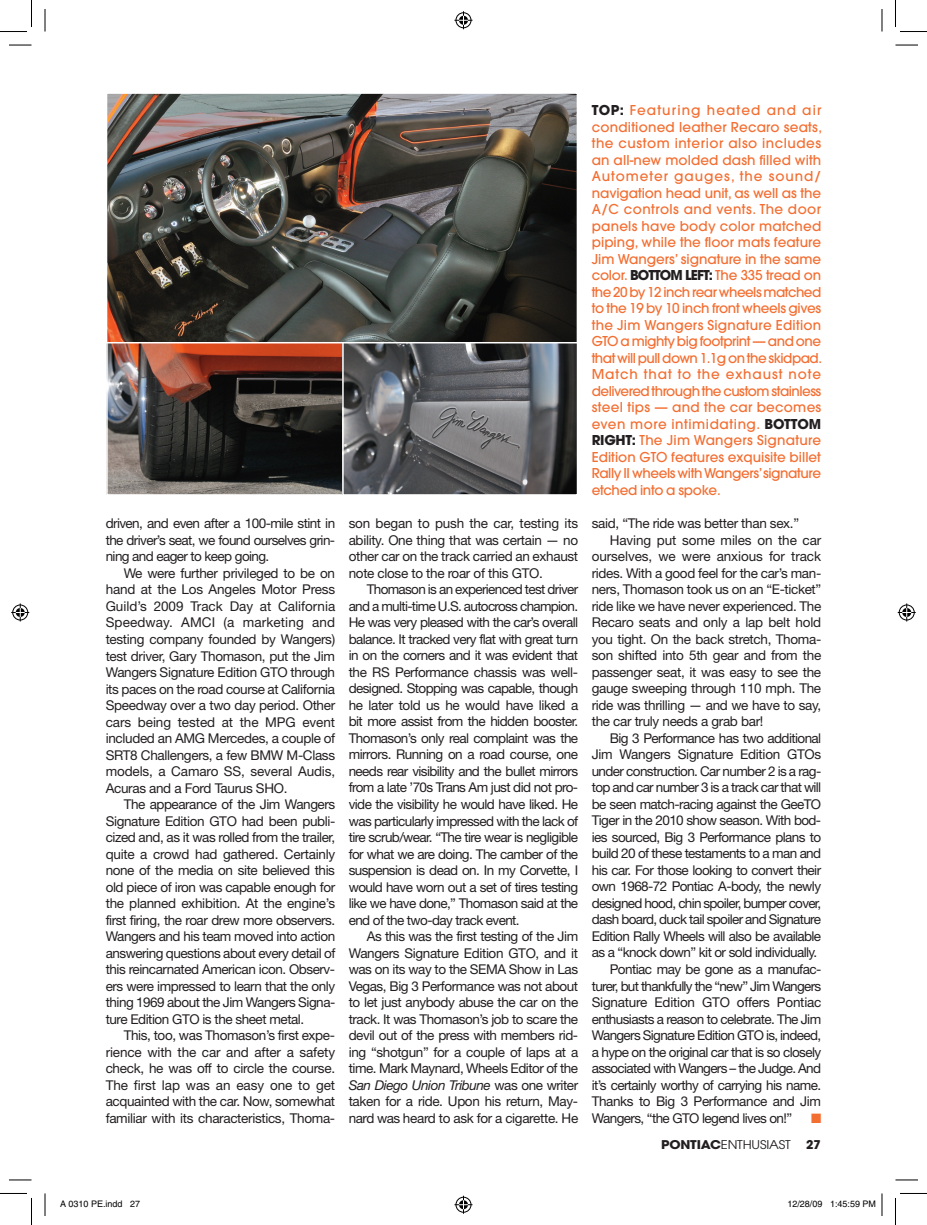
<style>
.page{position:relative;width:927px;height:1225px;background:#fff}
.page>*{position:absolute;margin:0;border:0;box-sizing:border-box;transform-origin:0 0}
.t1{font:13.5px/16.5px "Helvetica Neue";letter-spacing:-.045em;color:#231f20;text-align:justify}
.t2{font:500 13.5px/16.5px "Avant Garde";letter-spacing:-.03em;color:#f36e31;text-align:justify}
.t3{font:13.5px "Helvetica Neue";letter-spacing:-.025em;color:#231f20}
.t4{font:13.5px "Helvetica Neue";letter-spacing:-.015em;color:#231f20}
.t5{font:13.5px "Helvetica Neue";letter-spacing:-.02em;color:#231f20}
.t6{font:13.5px "Helvetica Neue";letter-spacing:-.005em;color:#231f20}
.t7{font:13.5px "Helvetica Neue";letter-spacing:-.01em;color:#231f20}
.t8{font:13.5px "Zapf Dingbats";color:#f36e31}
.t9{font:12px "Avant Garde";letter-spacing:-.015em;color:#231f20;scale:1.1 1}
.t10{font:700 12px "Avant Garde";color:#231f20}
.t11{font:9px "Helvetica";color:#000}
.s1{font-style:italic}
.s2{font-weight:700;color:#231f20}
.s3{font-weight:700}
</style>
<div class="page">
<img style="left:109px;top:343px;width:233px;height:149px">
<div style="left:106px;top:339px;width:242px;height:156px;border:2px solid #fff"></div>
<img style="left:345px;top:343px;width:230px;height:149px">
<div style="left:342px;top:337px;width:236px;height:158px;border:2px solid #fff"></div>
<img style="left:109px;top:95px;width:466px;height:245px">
<div style="left:106px;top:92px;width:472px;height:251px;border:2px solid #fff"></div>
<svg style="left:9px;top:45px;width:23px;height:1px"></svg>
<svg style="left:895px;top:45px;width:23px;height:1px"></svg>
<svg style="left:9px;top:1179px;width:23px;height:1px"></svg>
<svg style="left:895px;top:1179px;width:23px;height:1px"></svg>
<svg style="left:45px;top:9px;width:1px;height:23px"></svg>
<svg style="left:45px;top:1193px;width:1px;height:22px"></svg>
<svg style="left:882px;top:9px;width:1px;height:23px"></svg>
<svg style="left:882px;top:1193px;width:1px;height:22px"></svg>
<svg style="left:0;top:0;width:32px;height:32px"></svg>
<svg style="left:0;top:1193px;width:32px;height:31px"></svg>
<svg style="left:895px;top:0;width:32px;height:32px"></svg>
<svg style="left:895px;top:1193px;width:32px;height:31px"></svg>
<svg style="left:454px;top:11px;width:18px;height:18px"></svg>
<svg style="left:454px;top:1195px;width:18px;height:18px"></svg>
<svg style="left:11px;top:603px;width:18px;height:18px"></svg>
<svg style="left:898px;top:603px;width:18px;height:18px"></svg>
<p class="t1" style="left:106px;top:515px;width:231px">driven, and even after a 100-mile stint in the driver’s seat, we found ourselves grin&shy;ning and eager to keep going.</p>
<p class="t1" style="left:106px;top:564px;width:231px;text-indent:18px">We were further privileged to be on hand at the Los Angeles Motor Press Guild’s 2009 Track Day at California Speedway. AMCI (a marketing and testing company founded by Wangers) test driver, Gary Thomason, put the Jim Wangers Signature Edition GTO through its paces on the road course at California Speedway over a two day period. Other cars being tested at the MPG event included an AMG Mercedes, a couple of SRT8 Challengers, a few BMW M-Class models, a Camaro SS, several Audis, Acuras and a Ford Taurus SHO.</p>
<p class="t1" style="left:106px;top:795px;width:231px;text-indent:18px">The appearance of the Jim Wangers Signature Edition GTO had been publi&shy;cized and, as it was rolled from the trailer, quite a crowd had gathered. Certainly none of the media on site believed this old piece of iron was capable enough for the planned exhibition. At the engine’s first firing, the roar drew more observers.<br>Wangers and his team moved into action answering questions about every detail of this reincarnated American icon. Observ&shy;ers were impressed to learn that the only thing 1969 about the Jim Wangers Signa&shy;ture Edition GTO is the sheet metal.</p>
<p class="t1" style="left:106px;top:1026px;width:231px;text-indent:18px">This, too, was Thomason’s first expe&shy;rience with the car and after a safety check, he was off to circle the course.<br>The first lap was an easy one to get acquainted with the car. Now, somewhat familiar with its characteristics, Thoma-</p>
<p class="t1" style="left:349px;top:515px;width:231px">son began to push the car, testing its ability. One thing that was certain — no other car on the track carried an exhaust note close to the roar of this GTO.</p>
<p class="t1" style="left:349px;top:581px;width:231px;text-indent:18px">Thomason is an experienced test driver and a multi-time U.S. autocross champion.<br>He was very pleased with the car’s overall balance. It tracked very flat with great turn in on the corners and it was evident that the RS Performance chassis was well&shy;designed. Stopping was capable, though he later told us he would have liked a bit more assist from the hidden booster.<br>Thomason’s only real complaint was the mirrors. Running on a road course, one needs rear visibility and the bullet mirrors from a late ’70s Trans Am just did not pro&shy;vide the visibility he would have liked. He was particularly impressed with the lack of tire scrub/wear. “The tire wear is negligible for what we are doing. The camber of the suspension is dead on. In my Corvette, I would have worn out a set of tires testing like we have done,” Thomason said at the end of the two-day track event.</p>
<p class="t1" style="left:349px;top:927px;width:231px;text-indent:18px">As this was the first testing of the Jim Wangers Signature Edition GTO, and it was on its way to the SEMA Show in Las Vegas, Big 3 Performance was not about to let just anybody abuse the car on the track. It was Thomason’s job to scare the devil out of the press with members rid&shy;ing “shotgun” for a couple of laps at a time. Mark Maynard, Wheels Editor of the <span class="s1">San Diego Union Tribune</span> was one writer taken for a ride. Upon his return, May&shy;nard was heard to ask for a cigarette. He</p>
<p class="t2" style="left:592px;top:102px;width:232px"><span class="s2">TOP:</span> Featuring heated and air conditioned leather Recaro seats, the custom interior also includes an all-new molded dash filled with Autometer gauges, the sound/ navigation head unit, as well as the A/C controls and vents. The door panels have body color matched piping, while the floor mats feature Jim Wangers’ signature in the same color. <span class="s2">BOTTOM LEFT:</span> The 335 tread on the 20 by 12 inch rear wheels matched to the 19 by 10 inch front wheels gives the Jim Wangers Signature Edition GTO a mighty big footprint — and one that will pull down 1.1g on the skidpad.<br>Match that to the exhaust note delivered through the custom stainless steel tips — and the car becomes even more intimidating. <span class="s2">BOTTOM RIGHT:</span> The Jim Wangers Signature Edition GTO features exquisite billet Rally II wheels with Wangers’signature etched into a spoke.</p>
<p class="t3" style="left:592px;top:515px;width:209px">said, “The ride was better than sex.”</p>
<p class="t7" style="left:610px;top:531px;width:213px">Having put some miles on the car</p>
<p class="t6" style="left:592px;top:548px;width:231px">ourselves, we were anxious for track</p>
<p class="t3" style="left:592px;top:564px;width:231px">rides. With a good feel for the car’s man-</p>
<p class="t3" style="left:592px;top:581px;width:231px">ners, Thomason took us on an “E-ticket”</p>
<p class="t3" style="left:592px;top:597px;width:231px">ride like we have never experienced. The</p>
<p class="t4" style="left:592px;top:614px;width:231px">Recaro seats and only a lap belt hold</p>
<p class="t3" style="left:592px;top:630px;width:231px">you tight. On the back stretch, Thoma-</p>
<p class="t5" style="left:592px;top:647px;width:231px">son shifted into 5th gear and from the</p>
<p class="t3" style="left:592px;top:663px;width:231px">passenger seat, it was easy to see the</p>
<p class="t3" style="left:592px;top:680px;width:231px">gauge sweeping through 110 mph. The</p>
<p class="t3" style="left:592px;top:696px;width:231px">ride was thrilling — and we have to say,</p>
<p class="t3" style="left:592px;top:713px;width:173px">the car truly needs a grab bar!</p>
<p class="t1" style="left:610px;top:729px;width:213px">Big 3 Performance has two additional</p>
<p class="t5" style="left:592px;top:746px;width:231px">Jim Wangers Signature Edition GTOs</p>
<p class="t1" style="left:592px;top:762px;width:231px">under construction. Car number 2 is a rag-</p>
<p class="t1" style="left:592px;top:779px;width:231px">top and car number 3 is a track car that will</p>
<p class="t1" style="left:592px;top:795px;width:231px">be seen match-racing against the GeeTO</p>
<p class="t1" style="left:592px;top:811px;width:231px">Tiger in the 2010 show season. With bod-</p>
<p class="t1" style="left:592px;top:828px;width:231px">ies sourced, Big 3 Performance plans to</p>
<p class="t1" style="left:592px;top:844px;width:231px">build 20 of these testaments to a man and</p>
<p class="t1" style="left:592px;top:861px;width:231px">his car. For those looking to convert their</p>
<p class="t1" style="left:592px;top:877px;width:231px">own 1968-72 Pontiac A-body, the newly</p>
<p class="t1" style="left:592px;top:894px;width:231px">designed hood, chin spoiler, bumper cover,</p>
<p class="t1" style="left:592px;top:910px;width:231px">dash board, duck tail spoiler and Signature</p>
<p class="t1" style="left:592px;top:927px;width:231px">Edition Rally Wheels will also be available</p>
<p class="t1" style="left:592px;top:943px;width:227px">as a “knock down” kit or sold individually.</p>
<p class="t1" style="left:610px;top:960px;width:213px">Pontiac may be gone as a manufac-</p>
<p class="t1" style="left:592px;top:976px;width:231px">turer, but thankfully the “new” Jim Wangers</p>
<p class="t4" style="left:592px;top:993px;width:231px">Signature Edition GTO offers Pontiac</p>
<p class="t1" style="left:592px;top:1009px;width:231px">enthusiasts a reason to celebrate. The Jim</p>
<p class="t1" style="left:592px;top:1026px;width:231px">Wangers Signature Edition GTO is, indeed,</p>
<p class="t1" style="left:592px;top:1042px;width:231px">a hype on the original car that is so closely</p>
<p class="t1" style="left:592px;top:1059px;width:231px">associated with Wangers – the Judge. And</p>
<p class="t1" style="left:592px;top:1075px;width:231px">it’s certainly worthy of carrying his name.</p>
<p class="t3" style="left:592px;top:1092px;width:231px">Thanks to Big 3 Performance and Jim</p>
<p class="t1" style="left:592px;top:1108px;width:202px">Wangers, “the GTO legend lives on!”</p>
<p class="t8" style="left:811px;top:1111px;width:12px">■</p>
<p class="t9" style="left:661px;top:1137px;width:119px"><span class="s3">PONTIAC</span>ENTHUSIAST</p>
<p class="t10" style="left:806px;top:1136px;width:16px">27</p>
<p class="t11" style="left:60px;top:1198px;width:82px">A 0310 PE.indd 27</p>
<p class="t11" style="left:787px;top:1198px;width:90px">12/28/09 1:45:59 PM</p>
</div>
